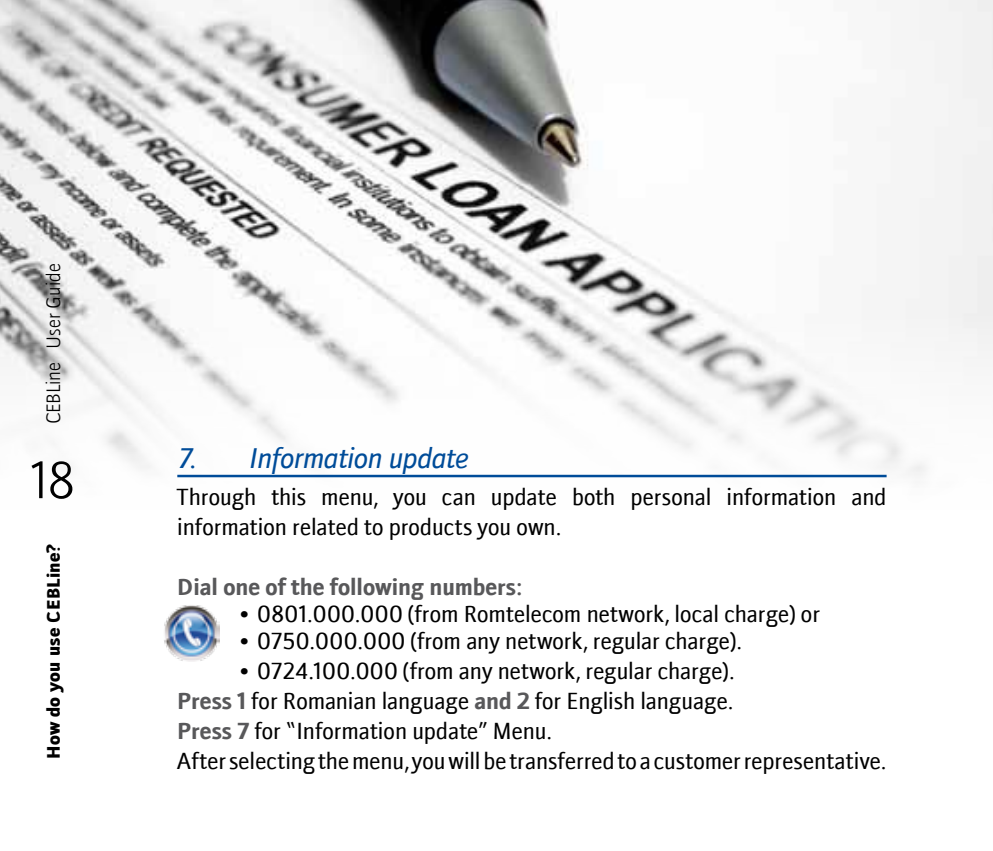
<style>
.page{position:relative;width:993px;height:851px;background:#fff}
.page>*{position:absolute;margin:0;border:0;box-sizing:border-box;transform-origin:0 0}
.t1{font:50px "Doradani Lt ROM";color:#000}
.t2{font:italic 27.5px "Doradani Rg ROM";letter-spacing:-.01em;color:#004c99}
.t3{font:22.5px/30px "Doradani Rg ROM";color:#000}
.t4{font:700 22.5px "Doradani Rg ROM";letter-spacing:-.005em;color:#58585a}
.t5{font:18.75px "Doradani Lt ROM";color:#000}
.t6{font:17.5px "Doradani Bl ROM";letter-spacing:.02em;color:#000}
.s1{font-weight:700;color:#58585a}
</style>
<div class="page">
<img style="left:0;top:0;width:992px;height:478px">
<img style="left:164px;top:605px;width:56px;height:56px">
<hr style="left:177px;top:474px;width:709px;height:3px;background:#004c99">
<p class="t5" style="left:42px;top:424px;width:162px;rotate:-90deg">Cebline User Guide</p>
<h1 class="t1" style="left:31px;top:449px;width:45px">18</h1>
<p class="t6" style="left:43px;top:759px;width:217px;rotate:-90deg">How do you use CEBLine?</p>
<p class="t2" style="left:177px;top:441px;width:291px">7. Information update</p>
<p class="t3" style="left:177px;top:481px;width:710px">Through this menu, you can update both personal information and information related to products you own.</p>
<p class="t4" style="left:177px;top:573px;width:346px">Dial one of the following numbers:</p>
<p class="t3" style="left:240px;top:598px;width:581px">• 0801.000.000 (from Romtelecom network, local charge) or</p>
<p class="t3" style="left:240px;top:625px;width:503px">• 0750.000.000 (from any network, regular charge).</p>
<p class="t3" style="left:177px;top:655px;width:710px;text-indent:63px">• 0724.100.000 (from any network, regular charge).<br><span class="s1">Press 1</span> for Romanian language <span class="s1">and 2</span> for English language.<br><span class="s1">Press 7</span> for “Information update” Menu.<br>After selecting the menu, you will be transferred to a customer representative.</p>
</div>
